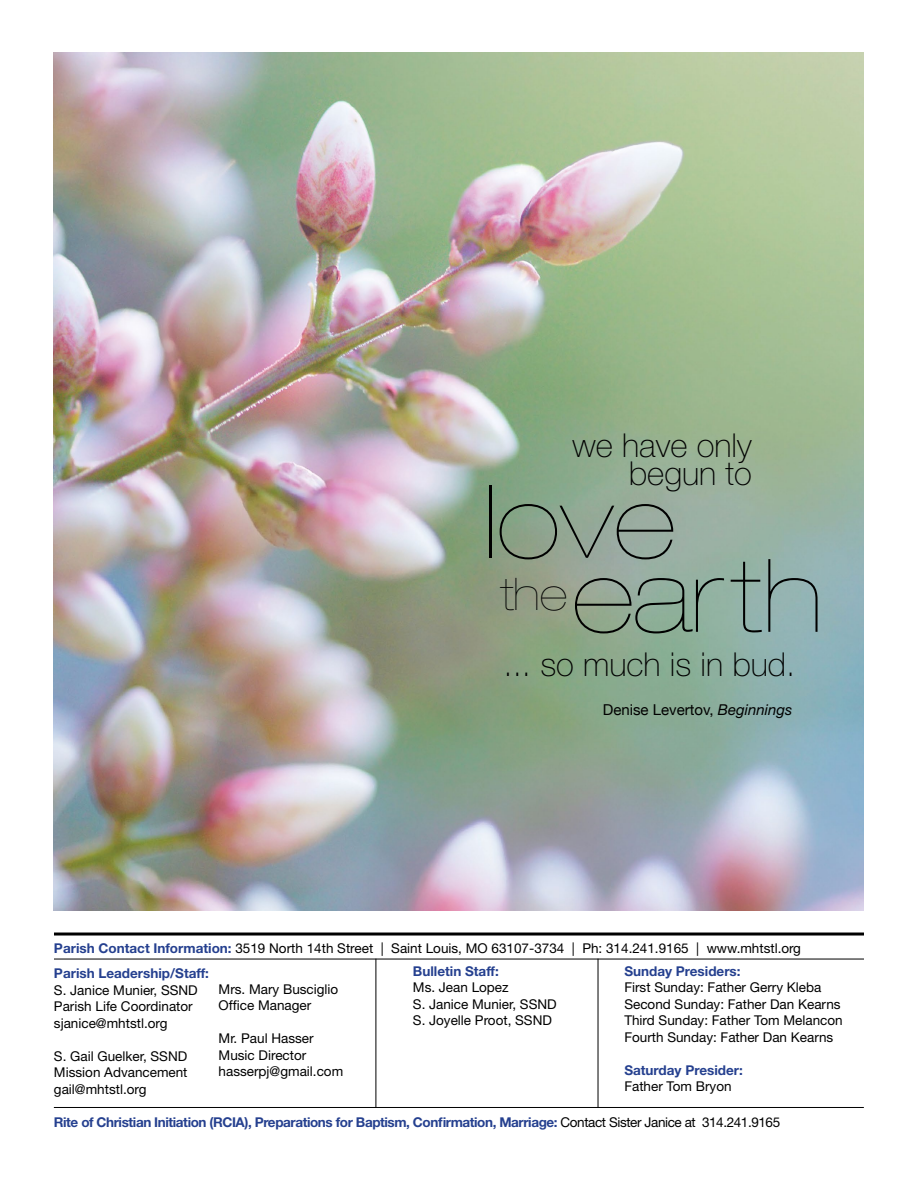
<style>
.page{position:relative;width:918px;height:1188px;background:#fff}
.page>*{position:absolute;margin:0;border:0;box-sizing:border-box;transform-origin:0 0}
.t1{font:900 expanded 101.85px/73.9px "Helvetica Neue";color:#000}
.t2{font:900 expanded 45px "Helvetica Neue";color:#000}
.t3{font:100 33px/28.5px "Helvetica Neue";color:#000;text-align:right}
.t4{font:15px "Helvetica Neue";color:#000}
.t5{font:13.5px/16.5px "Helvetica Neue";color:#000}
.t6{font:700 13.5px "Helvetica Neue";letter-spacing:-.03em;color:#25408f}
.t7{font:700 13.5px "Helvetica Neue";color:#25408f}
.s1{font-style:italic}
.s2{font-weight:700;color:#25408f}
.s3{font-weight:400;color:#000}
</style>
<div class="page">
<hr style="left:54px;top:1107px;width:810px;height:1px;background:#000">
<hr style="left:54px;top:933px;width:810px;height:3px;background:#000">
<hr style="left:54px;top:959px;width:810px;height:1px;background:#000">
<hr style="left:598px;top:959px;width:1px;height:149px;background:#000">
<hr style="left:376px;top:959px;width:1px;height:149px;background:#000">
<img style="left:54px;top:53px;width:810px;height:857px">
<h3 class="t3" style="left:573px;top:431px;width:181px">we have only begun to</h3>
<h1 class="t1" style="left:573px;top:484px;width:252px;text-indent:-89px">love earth</h1>
<h3 class="t3" style="left:504px;top:650px;width:293px">... so much is in bud.</h3>
<p class="t4" style="left:603px;top:701px;width:191px">Denise Levertov, <span class="s1">Beginnings</span></p>
<h2 class="t2" style="left:500px;top:568px;width:68px">the</h2>
<p class="t5" style="left:54px;top:935px;width:749px;line-height:25.3px"><span class="s2">Parish Contact Information:</span> 3519 North 14th Street | Saint Louis, MO 63107-3734 | Ph: 314.241.9165 | www.mhtstl.org<br><span class="s2">Parish Leadership/Staff:</span></p>
<p class="t5" style="left:54px;top:981px;width:145px">S. Janice Munier, SSND<br>Parish Life Coordinator sjanice@mhtstl.org</p>
<p class="t5" style="left:54px;top:1047px;width:135px;text-align:justify">S. Gail Guelker, SSND Mission Advancement gail@mhtstl.org</p>
<p class="t7" style="left:624px;top:963px;width:118px">Sunday Presiders:</p>
<p class="t5" style="left:624px;top:979px;width:220px">First Sunday: Father Gerry Kleba Second Sunday: Father Dan Kearns Third Sunday: Father Tom Melancon Fourth Sunday: Father Dan Kearns</p>
<p class="t7" style="left:624px;top:1062px;width:120px">Saturday Presider:</p>
<p class="t5" style="left:624px;top:1078px;width:109px">Father Tom Bryon</p>
<p class="t7" style="left:413px;top:963px;width:87px">Bulletin Staff:</p>
<p class="t5" style="left:413px;top:979px;width:145px">Ms. Jean Lopez<br>S. Janice Munier, SSND<br>S. Joyelle Proot, SSND</p>
<p class="t5" style="left:219px;top:980px;width:121px">Mrs. Mary Busciglio<br>Office Manager</p>
<p class="t5" style="left:219px;top:1030px;width:126px">Mr. Paul Hasser<br>Music Director hasserpj@gmail.com</p>
<p class="t6" style="left:54px;top:1114px;width:728px">Rite of Christian Initiation (RCIA), Preparations for Baptism, Confirmation, Marriage: <span class="s3">Contact Sister Janice at 314.241.9165</span></p>
</div>
